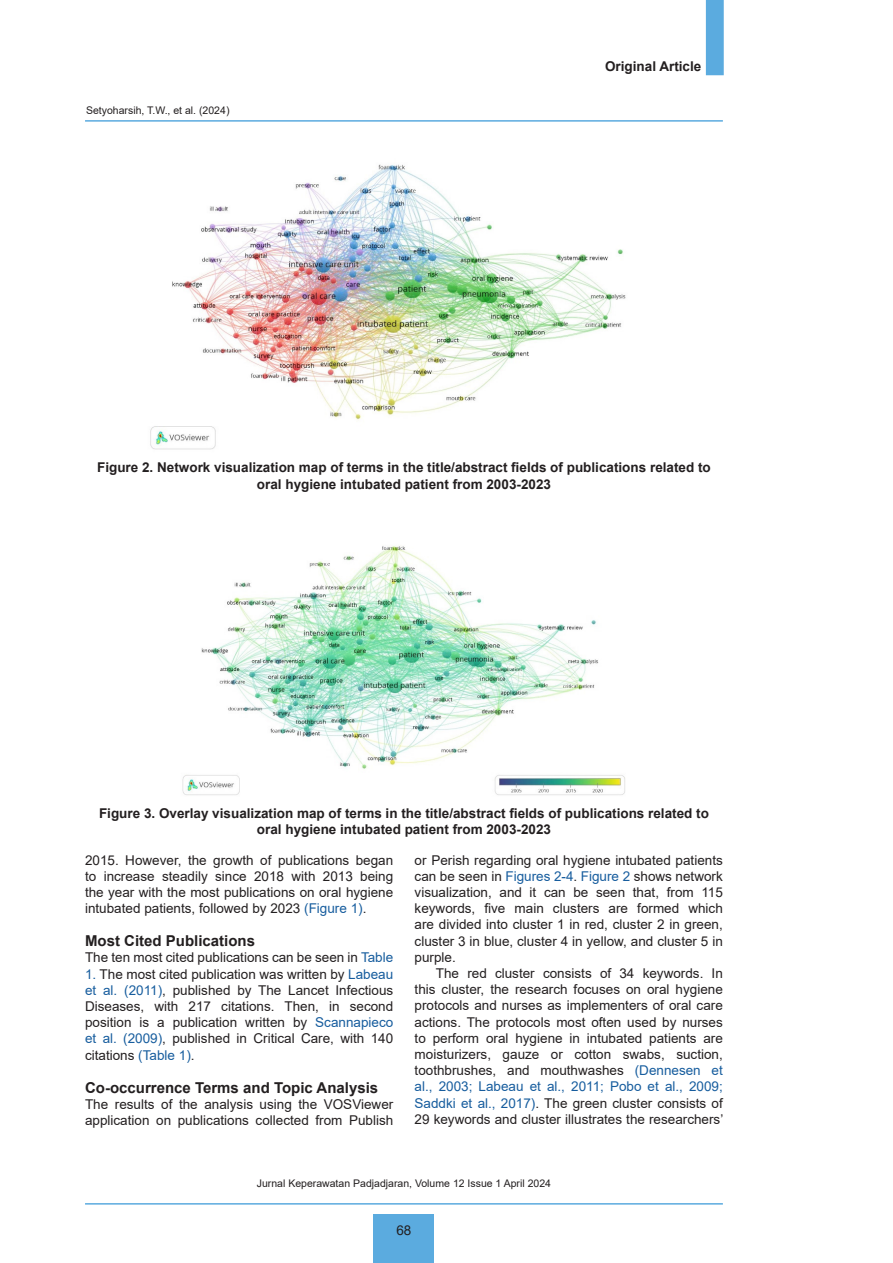
<style>
.page{position:relative;width:893px;height:1263px;background:#fff}
.page>*{position:absolute;margin:0;border:0;box-sizing:border-box;transform-origin:0 0}
.Heading_2{font:700 15px "Arial";color:#231f20}
.Paragraf_Awal{font:13.5px/16.2px "Arial";color:#231f20;text-align:justify}
.Paragraf_Lanjutan{font:13.5px/16.2px "Arial";color:#231f20;text-align:justify}
.Judul_Table{font:700 13.5px/16.2px "Arial";color:#231f20;text-align:center}
.Header_-_Author{font:10.5px "Arial";color:#231f20}
.s1{color:#175d9e}
</style>
<div class="page">
<div style="left:706px;top:0;width:18px;height:75px;background:#5babdf;border:2px solid #5babdf"></div>
<div style="left:374px;top:1214px;width:60px;height:49px;background:#5babdf"></div>
<hr style="left:85px;top:1203px;width:638px;height:1px;background:#5babdf">
<hr style="left:85px;top:120px;width:638px;height:2px;background:#5babdf">
<img style="left:150px;top:164px;width:476px;height:286px">
<img style="left:182px;top:546px;width:443px;height:249px">
<p class="Header_-_Author" style="left:86px;top:103px;width:145px">Setyoharsih, T.W., et al. (2024)</p>
<p class="Judul_Table" style="left:605px;top:58px;width:98px">Original Article</p>
<p class="Judul_Table" style="left:97px;top:460px;width:615px">Figure 2. Network visualization map of terms in the title/abstract fields of publications related to oral hygiene intubated patient from 2003-2023</p>
<p class="Judul_Table" style="left:99px;top:805px;width:611px">Figure 3. Overlay visualization map of terms in the title/abstract fields of publications related to oral hygiene intubated patient from 2003-2023</p>
<p class="Paragraf_Awal" style="left:85px;top:852px;width:310px">2015. However, the growth of publications began to increase steadily since 2018 with 2013 being the year with the most publications on oral hygiene intubated patients, followed by 2023 <span class="s1">(Figure 1)</span>.</p>
<p class="Heading_2" style="left:85px;top:930px;width:172px">Most Cited Publications</p>
<p class="Paragraf_Awal" style="left:85px;top:949px;width:310px">The ten most cited publications can be seen in <span class="s1">Table</span></p>
<p class="Paragraf_Awal" style="left:85px;top:966px;width:310px"><span class="s1">1.</span> The most cited publication was written by <span class="s1">Labeau et al. (2011)</span>, published by The Lancet Infectious Diseases, with 217 citations. Then, in second position is a publication written by <span class="s1">Scannapieco et al. (2009)</span>, published in Critical Care, with 140 citations <span class="s1">(Table 1)</span>.</p>
<p class="Heading_2" style="left:85px;top:1077px;width:295px">Co-occurrence Terms and Topic Analysis</p>
<p class="Paragraf_Awal" style="left:85px;top:1096px;width:310px">The results of the analysis using the VOSViewer application on publications collected from Publish</p>
<p class="Paragraf_Awal" style="left:415px;top:852px;width:310px">or Perish regarding oral hygiene intubated patients can be seen in <span class="s1">Figures 2-4</span>. <span class="s1">Figure 2</span> shows network visualization, and it can be seen that, from 115 keywords, five main clusters are formed which are divided into cluster 1 in red, cluster 2 in green, cluster 3 in blue, cluster 4 in yellow, and cluster 5 in purple.</p>
<p class="Paragraf_Lanjutan" style="left:415px;top:965px;width:310px;text-indent:21px">The red cluster consists of 34 keywords. In this cluster, the research focuses on oral hygiene protocols and nurses as implementers of oral care actions. The protocols most often used by nurses to perform oral hygiene in intubated patients are moisturizers, gauze or cotton swabs, suction, toothbrushes, and mouthwashes <span class="s1">(Dennesen et al., 2003; Labeau et al., 2011; Pobo et al., 2009; Saddki et al., 2017)</span>. The green cluster consists of 29 keywords and cluster illustrates the researchers’</p>
<p class="Header_-_Author" style="left:257px;top:1176px;width:296px">Jurnal Keperawatan Padjadjaran, Volume 12 Issue 1 April 2024</p>
<p class="Paragraf_Lanjutan" style="left:396px;top:1222px;width:17px">68</p>
</div>
